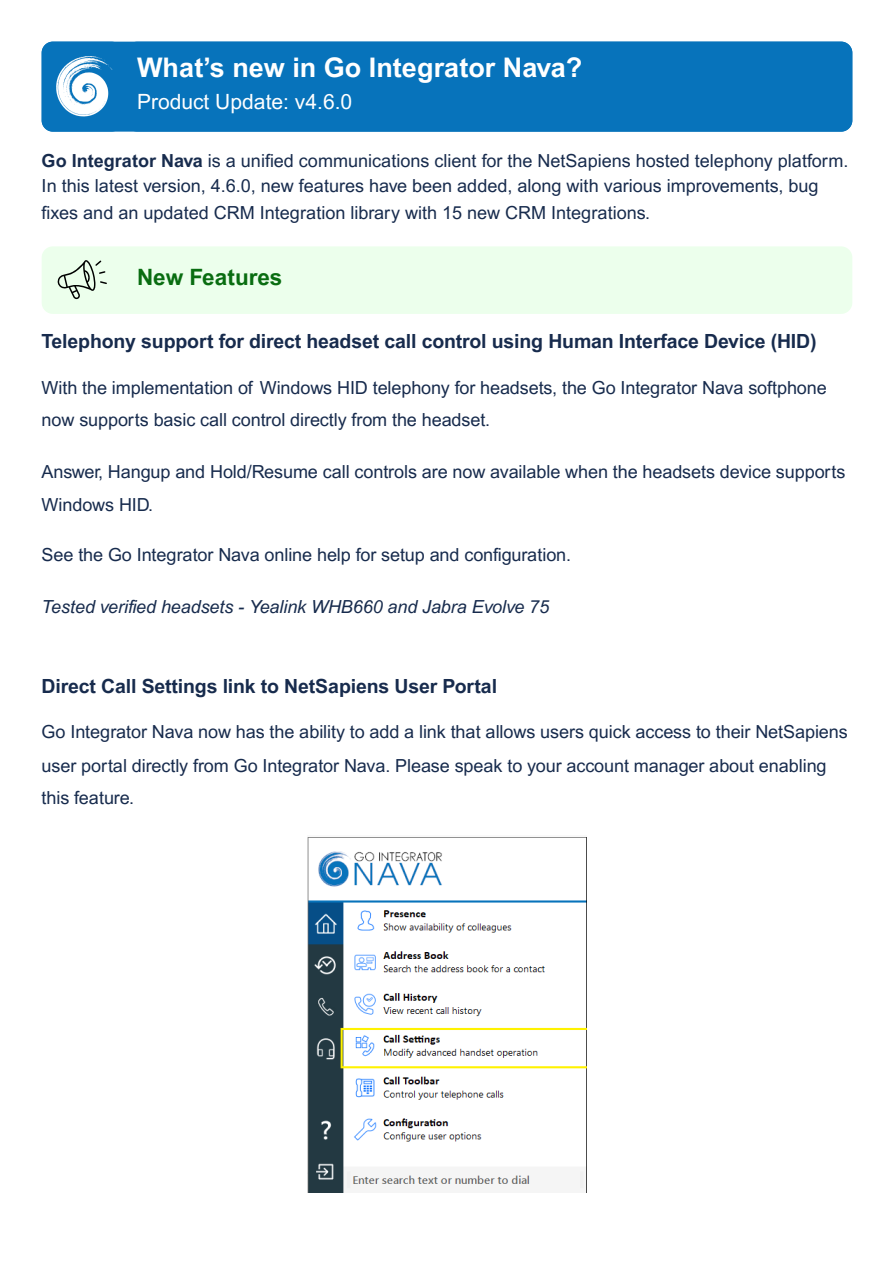
<style>
.page{position:relative;width:894px;height:1263px;background:#fff}
.page>*{position:absolute;margin:0;border:0;box-sizing:border-box;transform-origin:0 0}
.t1{font:700 27px "Arial MT Pro";color:#fff}
.t2{font:700 22.5px "Arial MT Pro";color:#096d11}
.t3{font:21px "Arial MT Pro";color:#fff}
.t4{font:700 19.5px "Arial MT Pro";letter-spacing:-.01em;color:#172b4d}
.t5{font:18px/26.4px "Arial MT Pro";letter-spacing:-.005em;color:#172b4d}
.t6{font:italic 18px "Arial MT Pro";letter-spacing:-.005em;color:#172b4d}
.s1{font-weight:700}
</style>
<div class="page">
<div style="left:42px;top:42px;width:81px;height:90px;background:#0773bb"></div>
<img style="left:47px;top:52px;width:70px;height:70px">
<div style="left:126px;top:42px;width:726px;height:90px;background:#0773bb"></div>
<div style="left:42px;top:246px;width:810px;height:68px;background:#ecffec"></div>
<svg style="left:57px;top:260px;width:50px;height:39px;background:#c6d6c6"></svg>
<img style="left:307px;top:837px;width:279px;height:355px">
<h1 class="t1" style="left:137px;top:57px;width:446px">What’s new in Go Integrator Nava?</h1>
<h1 class="t3" style="left:137px;top:94px;width:217px">Product Update: v4.6.0</h1>
<h2 class="t5" style="left:42px;top:149px;width:808px"><span class="s1">Go Integrator Nava</span> is a unified communications client for the NetSapiens hosted telephony platform.<br>In this latest version, 4.6.0, new features have been added, along with various improvements, bug fixes and an updated CRM Integration library with 15 new CRM Integrations.</h2>
<p class="t2" style="left:137px;top:268px;width:147px">New Features</p>
<h1 class="t4" style="left:42px;top:333px;width:776px">Telephony support for direct headset call control using Human Interface Device (HID)</h1>
<p class="t5" style="left:42px;top:373px;width:786px;line-height:32.7px">With the implementation of Windows HID telephony for headsets, the Go Integrator Nava softphone now supports basic call control directly from the headset.</p>
<p class="t5" style="left:42px;top:458px;width:805px;line-height:32.7px">Answer, Hangup and Hold/Resume call controls are now available when the headsets device supports<br>Windows HID.</p>
<p class="t5" style="left:42px;top:544px;width:531px">See the Go Integrator Nava online help for setup and configuration.</p>
<p class="t6" style="left:42px;top:600px;width:509px">Tested verified headsets - Yealink WHB660 and Jabra Evolve 75</p>
<h1 class="t4" style="left:42px;top:679px;width:457px">Direct Call Settings link to NetSapiens User Portal</h1>
<p class="t5" style="left:42px;top:717px;width:807px;line-height:33.2px">Go Integrator Nava now has the ability to add a link that allows users quick access to their NetSapiens user portal directly from Go Integrator Nava. Please speak to your account manager about enabling this feature.</p>
</div>
